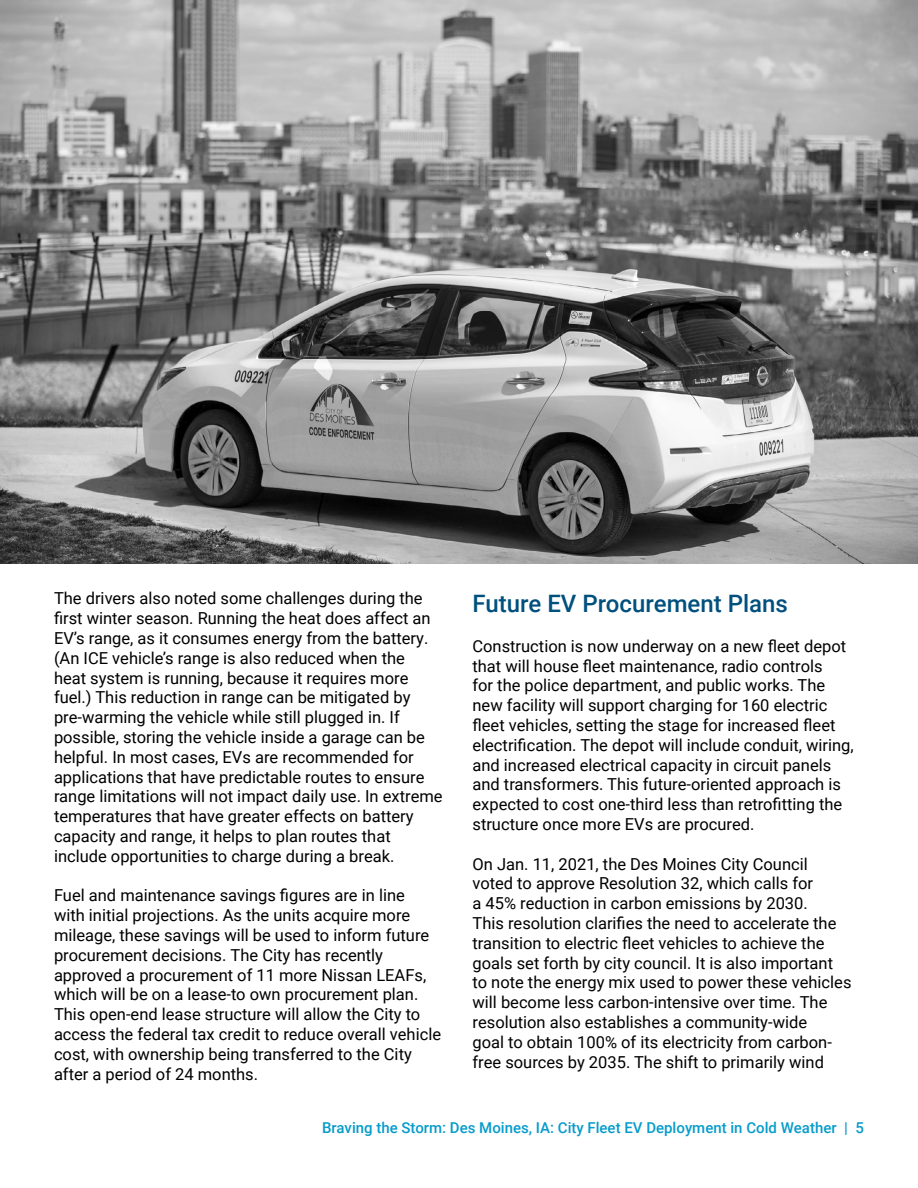
<style>
.page{position:relative;width:918px;height:1188px;background:#fff}
.page>*{position:absolute;margin:0;border:0;box-sizing:border-box;transform-origin:0 0}
.t1{font:500 24px "Roboto";color:#00507d}
.t2{font:16.5px/19.8px "Roboto";color:#000}
.t3{font:500 15px "Roboto";color:#079ccb}
</style>
<div class="page">
<img style="left:0;top:0;width:918px;height:564px">
<p class="t2" style="left:54px;top:588px;width:390px">The drivers also noted some challenges during the first winter season. Running the heat does affect an EV’s range, as it consumes energy from the battery. (An ICE vehicle’s range is also reduced when the<br>heat system is running, because it requires more fuel.) This reduction in range can be mitigated by pre-warming the vehicle while still plugged in. If possible, storing the vehicle inside a garage can be helpful. In most cases, EVs are recommended for applications that have predictable routes to ensure range limitations will not impact daily use. In extreme temperatures that have greater effects on battery capacity and range, it helps to plan routes that include opportunities to charge during a break.</p>
<p class="t2" style="left:54px;top:885px;width:389px">Fuel and maintenance savings figures are in line<br>with initial projections. As the units acquire more mileage, these savings will be used to inform future procurement decisions. The City has recently approved a procurement of 11 more Nissan LEAFs, which will be on a lease-to own procurement plan.<br>This open-end lease structure will allow the City to access the federal tax credit to reduce overall vehicle cost, with ownership being transferred to the City after a period of 24 months.</p>
<h1 class="t1" style="left:472px;top:587px;width:317px">Future EV Procurement Plans</h1>
<p class="t2" style="left:472px;top:635px;width:383px">Construction is now underway on a new fleet depot that will house fleet maintenance, radio controls<br>for the police department, and public works. The new facility will support charging for 160 electric fleet vehicles, setting the stage for increased fleet electrification. The depot will include conduit, wiring, and increased electrical capacity in circuit panels and transformers. This future-oriented approach is expected to cost one-third less than retrofitting the structure once more EVs are procured.</p>
<p class="t2" style="left:472px;top:853px;width:381px">On Jan. 11, 2021, the Des Moines City Council voted to approve Resolution 32, which calls for<br>a 45% reduction in carbon emissions by 2030.<br>This resolution clarifies the need to accelerate the transition to electric fleet vehicles to achieve the goals set forth by city council. It is also important to note the energy mix used to power these vehicles will become less carbon-intensive over time. The resolution also establishes a community-wide<br>goal to obtain 100% of its electricity from carbon&shy;free sources by 2035. The shift to primarily wind</p>
<p class="t3" style="left:322px;top:1117px;width:543px">Braving the Storm: Des Moines, IA: City Fleet EV Deployment in Cold Weather | 5</p>
</div>
